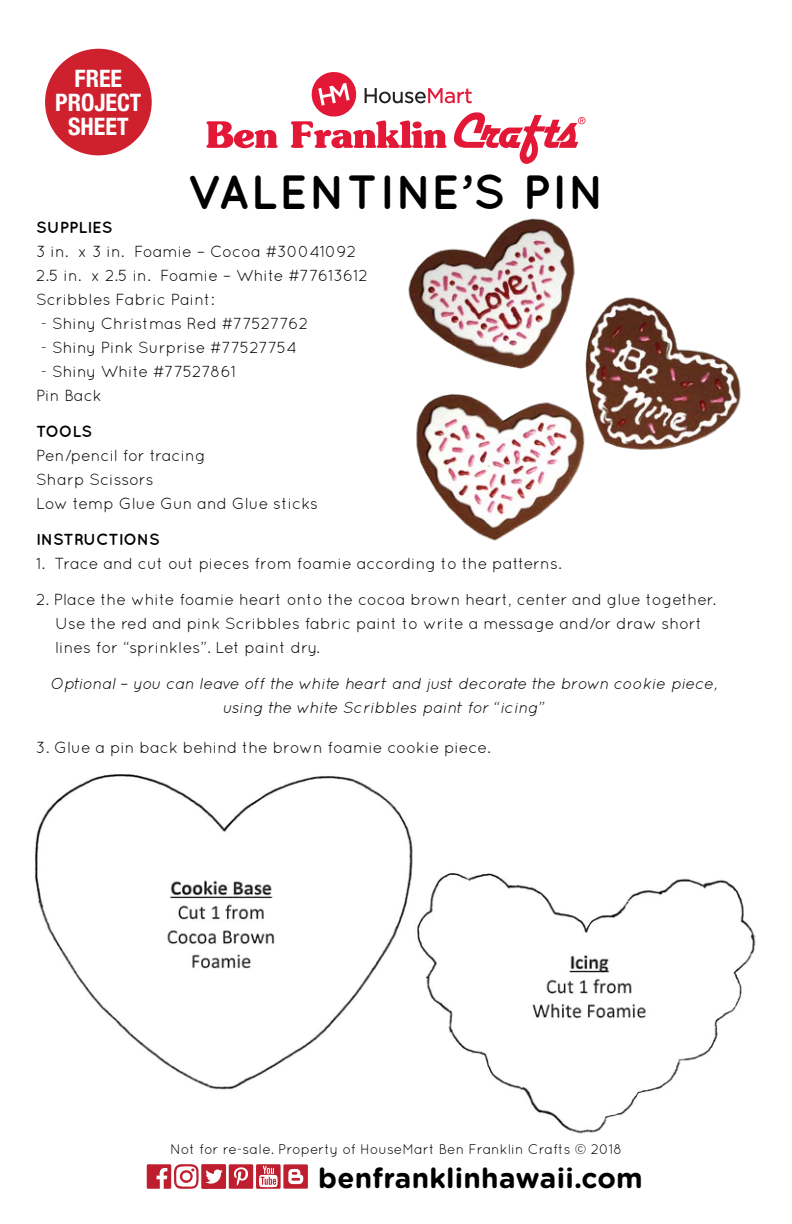
<style>
.page{position:relative;width:792px;height:1224px;background:#fff}
.page>*{position:absolute;margin:0;border:0;box-sizing:border-box;transform-origin:0 0}
.t1{font:700 48px "Quicksand";letter-spacing:.03em;color:#000}
.t2{font:700 28px "Gotham Rounded";letter-spacing:.01em;color:#000}
.t3{font:700 condensed 24px/24px "Helvetica Neue";color:#fff;text-align:center}
.t4{font:16px/24px "Quicksand";color:#000}
.t5{font:italic 16px/24px "Quicksand";color:#000;text-align:center}
.t6{font:700 16px "Quicksand";color:#000}
.t7{font:14px "Quicksand";color:#000}
</style>
<div class="page">
<svg style="left:147px;top:1164px;width:161px;height:25px"></svg>
<div style="left:45px;top:49px;width:107px;height:106px;background:#cf202e;border-radius:50%"></div>
<svg style="left:291px;top:72px;width:295px;height:92px"></svg>
<svg style="left:206px;top:121px;width:72px;height:27px"></svg>
<img style="left:408px;top:218px;width:333px;height:323px">
<img style="left:416px;top:873px;width:340px;height:261px">
<img style="left:35px;top:774px;width:378px;height:316px">
<h3 class="t3" style="left:55px;top:65px;width:88px">FREE<br>PROJECT<br>SHEET</h3>
<h1 class="t1" style="left:187px;top:164px;width:419px">VALENTINE’S PIN</h1>
<p class="t6" style="left:36px;top:218px;width:78px">SUPPLIES</p>
<p class="t4" style="left:36px;top:239px;width:333px">3 in. x 3 in. Foamie – Cocoa #30041092<br>2.5 in. x 2.5 in. Foamie – White #77613612<br>Scribbles Fabric Paint:</p>
<p class="t4" style="left:41px;top:311px;width:269px">- Shiny Christmas Red #77527762</p>
<p class="t4" style="left:41px;top:335px;width:258px">- Shiny Pink Surprise #77527754</p>
<p class="t4" style="left:36px;top:359px;width:202px">- Shiny White #77527861<br>Pin Back</p>
<p class="t6" style="left:36px;top:422px;width:58px">TOOLS</p>
<p class="t4" style="left:36px;top:443px;width:284px">Pen/pencil for tracing<br>Sharp Scissors<br>Low temp Glue Gun and Glue sticks</p>
<p class="t6" style="left:36px;top:530px;width:125px">INSTRUCTIONS</p>
<p class="t4" style="left:36px;top:551px;width:527px">1. Trace and cut out pieces from foamie according to the patterns.</p>
<p class="t4" style="left:55px;top:587px;width:662px;text-indent:-19px">2. Place the white foamie heart onto the cocoa brown heart, center and glue together.<br>Use the red and pink Scribbles fabric paint to write a message and/or draw short lines for “sprinkles”. Let paint dry.</p>
<p class="t5" style="left:51px;top:671px;width:668px">Optional – you can leave off the white heart and just decorate the brown cookie piece, using the white Scribbles paint for “icing”</p>
<p class="t4" style="left:36px;top:735px;width:456px">3. Glue a pin back behind the brown foamie cookie piece.</p>
<p class="t7" style="left:170px;top:1141px;width:454px">Not for re-sale. Property of HouseMart Ben Franklin Crafts © 2018</p>
<h2 class="t2" style="left:318px;top:1157px;width:326px">benfranklinhawaii.com</h2>
</div>
